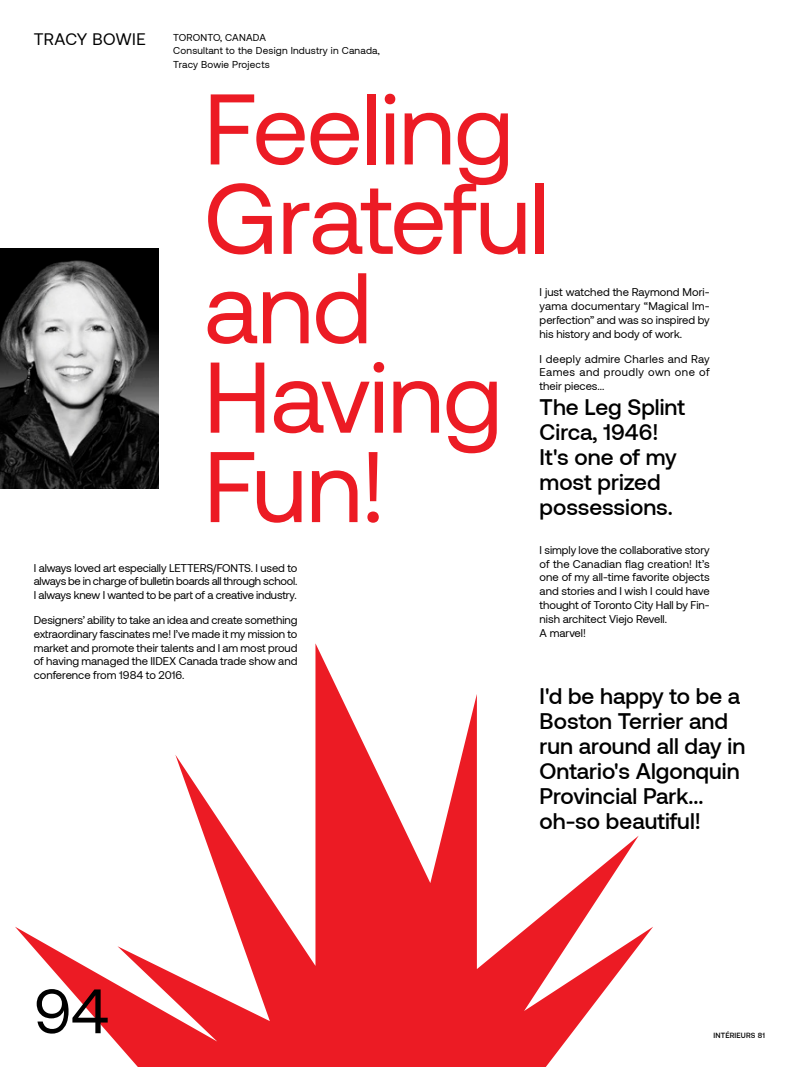
<style>
.page{position:relative;width:810px;height:1067px;background:#fff}
.page>*{position:absolute;margin:0;border:0;box-sizing:border-box;transform-origin:0 0}
.Texte_courant_EN{font:100px/89.4px "Aeonik";letter-spacing:-.01em;color:#ec1b24}
.t1{font:62.5px "Aeonik";color:#000}
.EXERGUE{font:500 22.5px/25px "Aeonik";color:#000}
.NOM_DESIGNER_LEFT{font:16.62px "Aeonik";letter-spacing:.015em;color:#000}
.TEXTE_COURANT{font:11.25px/13.8px "Aeonik";color:#000;text-align:justify}
.INFO_DESIGNER_LEFT{font:10px/13.8px "Aeonik";letter-spacing:.02em;color:#000}
.t2{font:500 7.5px "Aeonik";letter-spacing:.02em;color:#000}
</style>
<div class="page">
<svg style="left:15px;top:643px;width:638px;height:424px"></svg>
<img style="left:0;top:248px;width:158px;height:241px">
<p class="NOM_DESIGNER_LEFT" style="left:34px;top:30px;width:113px">TRACY BOWIE</p>
<p class="INFO_DESIGNER_LEFT" style="left:173px;top:30px;width:94px">TORONTO, CANADA</p>
<p class="INFO_DESIGNER_LEFT" style="left:173px;top:44px;width:208px">Consultant to the Design Industry in Canada,<br>Tracy Bowie Projects</p>
<p class="Texte_courant_EN" style="left:204px;top:85px;width:347px">Feeling<br>Grateful and<br>Having<br>Fun!</p>
<p class="TEXTE_COURANT" style="left:540px;top:285px;width:172px">I just watched the Raymond Mori&shy;yama documentary “Magical Im&shy;perfection” and was so inspired by his history and body of work.</p>
<p class="TEXTE_COURANT" style="left:540px;top:352px;width:172px">I deeply admire Charles and Ray Eames and proudly own one of their pieces...</p>
<p class="EXERGUE" style="left:540px;top:395px;width:147px">The Leg Splint<br>Circa, 1946!</p>
<p class="EXERGUE" style="left:540px;top:445px;width:139px">It's one of my most prized possessions.</p>
<p class="TEXTE_COURANT" style="left:540px;top:543px;width:172px">I simply love the collaborative story of the Canadian flag creation! It’s one of my all-time favorite objects and stories and I wish I could have thought of Toronto City Hall by Fin&shy;nish architect Viejo Revell.</p>
<p class="TEXTE_COURANT" style="left:540px;top:625px;width:48px">A marvel!</p>
<p class="TEXTE_COURANT" style="left:34px;top:561px;width:265px">I always loved art especially LETTERS/FONTS. I used to always be in charge of bulletin boards all through school.<br>I always knew I wanted to be part of a creative industry.</p>
<p class="TEXTE_COURANT" style="left:34px;top:613px;width:265px">Designers’ ability to take an idea and create something extraordinary fascinates me! I’ve made it my mission to market and promote their talents and I am most proud of having managed the IIDEX Canada trade show and conference from 1984 to 2016.</p>
<h2 class="t1" style="left:34px;top:977px;width:77px">94</h2>
<p class="EXERGUE" style="left:540px;top:683px;width:207px">I'd be happy to be a<br>Boston Terrier and run around all day in<br>Ontario's Algonquin<br>Provincial Park... oh-so beautiful!</p>
<p class="t2" style="left:714px;top:1031px;width:53px">INTÉRIEURS 81</p>
</div>
